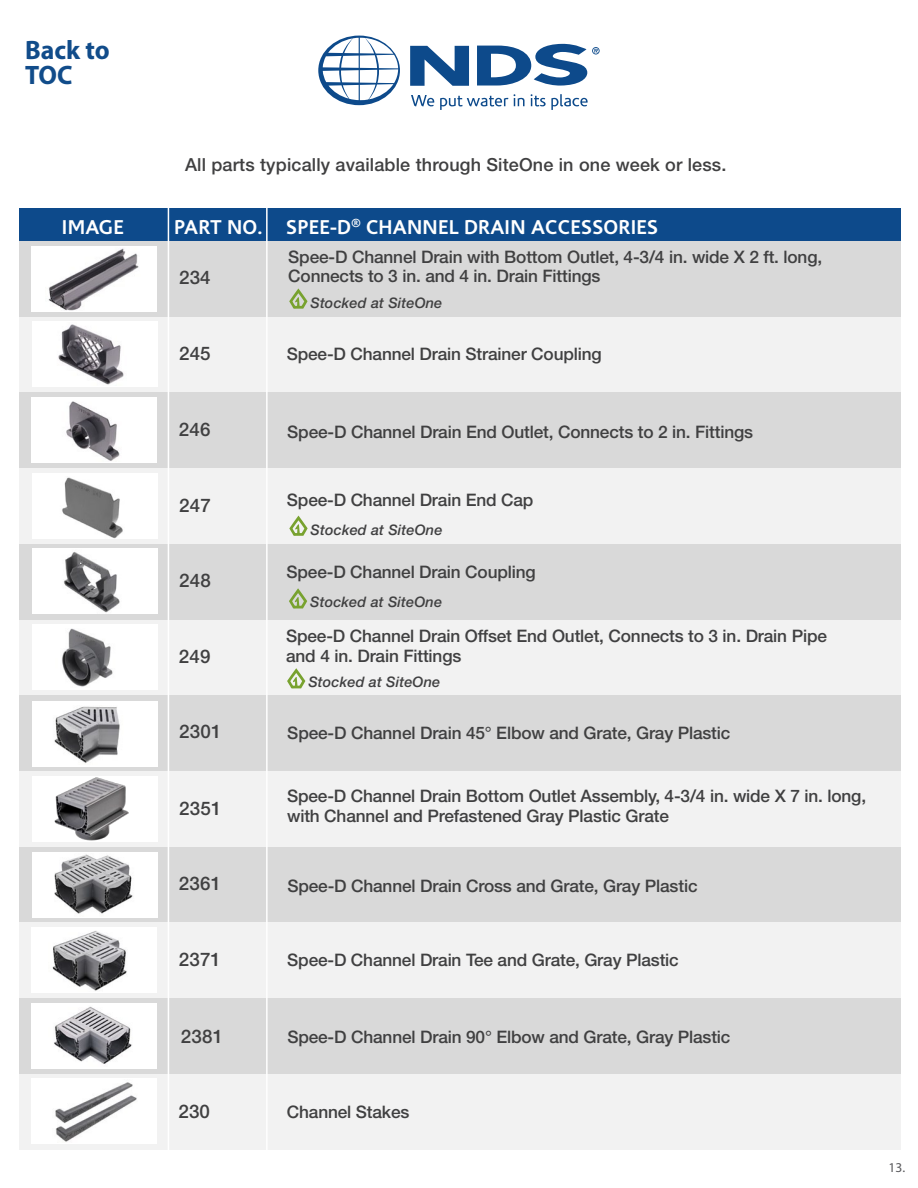
<style>
.page{position:relative;width:918px;height:1188px;background:#fff}
.page>*{position:absolute;margin:0;border:0;box-sizing:border-box;transform-origin:0 0}
.t1{font:700 26.7px/25.5px "Myriad Pro";color:#114c8a}
.t2{font:700 20.25px "Corisande";letter-spacing:.01em;color:#fff}
.t3{font:500 18.75px "Helvetica Neue LT Std";letter-spacing:.01em;color:#404041}
.t4{font:500 18px "Helvetica Neue LT Std";letter-spacing:.01em;color:#404041}
.t5{font:500 17.25px/19.5px "Helvetica Neue LT Std";letter-spacing:-.01em;color:#404041}
.t6{font:italic 500 14.55px "Helvetica Neue LT Std";letter-spacing:.01em;color:#404041}
.t7{font:13.5px "Myriad Pro";color:#59595c}
</style>
<div class="page">
<div style="left:20px;top:241px;width:884px;height:76px;background:#d9d9d9"></div>
<div style="left:32px;top:246px;width:125px;height:66px;background:#fff"></div>
<svg style="left:289px;top:288px;width:19px;height:21px"></svg>
<img style="left:48px;top:248px;width:91px;height:62px">
<div style="left:20px;top:317px;width:884px;height:76px;background:#f2f2f2"></div>
<div style="left:32px;top:321px;width:125px;height:66px;background:#fff"></div>
<img style="left:58px;top:324px;width:66px;height:61px">
<div style="left:19px;top:393px;width:885px;height:75px;background:#d9d9d9"></div>
<div style="left:32px;top:397px;width:125px;height:66px;background:#fff"></div>
<div style="left:20px;top:468px;width:884px;height:76px;background:#f2f2f2"></div>
<div style="left:32px;top:473px;width:125px;height:66px;background:#fff"></div>
<svg style="left:289px;top:516px;width:19px;height:20px"></svg>
<div style="left:20px;top:544px;width:884px;height:76px;background:#d9d9d9"></div>
<div style="left:32px;top:548px;width:125px;height:66px;background:#fff"></div>
<div style="left:20px;top:620px;width:884px;height:75px;background:#f2f2f2"></div>
<div style="left:32px;top:624px;width:125px;height:66px;background:#fff"></div>
<svg style="left:289px;top:588px;width:18px;height:21px"></svg>
<svg style="left:287px;top:668px;width:18px;height:20px"></svg>
<img style="left:66px;top:401px;width:54px;height:60px">
<img style="left:62px;top:477px;width:61px;height:62px">
<img style="left:63px;top:552px;width:57px;height:61px">
<img style="left:62px;top:628px;width:51px;height:59px">
<div style="left:20px;top:695px;width:884px;height:76px;background:#d9d9d9"></div>
<div style="left:32px;top:701px;width:125px;height:65px;background:#fff"></div>
<div style="left:20px;top:771px;width:884px;height:76px;background:#f2f2f2"></div>
<div style="left:32px;top:776px;width:125px;height:65px;background:#fff"></div>
<div style="left:20px;top:847px;width:884px;height:76px;background:#d9d9d9"></div>
<div style="left:32px;top:852px;width:125px;height:65px;background:#fff"></div>
<img style="left:54px;top:706px;width:66px;height:57px">
<img style="left:54px;top:854px;width:79px;height:60px">
<div style="left:20px;top:923px;width:884px;height:75px;background:#f2f2f2"></div>
<div style="left:32px;top:927px;width:125px;height:66px;background:#fff"></div>
<div style="left:19px;top:998px;width:885px;height:76px;background:#d9d9d9"></div>
<div style="left:32px;top:1003px;width:125px;height:66px;background:#fff"></div>
<img style="left:52px;top:931px;width:75px;height:60px">
<img style="left:54px;top:1006px;width:78px;height:58px">
<div style="left:16px;top:209px;width:897px;height:32px;background:#0d4a8b"></div>
<svg style="left:410px;top:46px;width:59px;height:40px"></svg>
<svg style="left:318px;top:36px;width:82px;height:69px"></svg>
<svg style="left:477px;top:44px;width:123px;height:42px"></svg>
<svg style="left:411px;top:95px;width:23px;height:11px"></svg>
<svg style="left:440px;top:96px;width:68px;height:14px"></svg>
<svg style="left:514px;top:94px;width:11px;height:12px"></svg>
<svg style="left:531px;top:94px;width:57px;height:16px"></svg>
<div style="left:19px;top:1074px;width:884px;height:76px;background:#f2f2f2"></div>
<div style="left:31px;top:1078px;width:126px;height:66px;background:#fff"></div>
<img style="left:55px;top:1082px;width:82px;height:60px">
<hr style="left:168px;top:187px;width:1px;height:981px;background:#fff">
<hr style="left:266px;top:189px;width:2px;height:981px;background:#fff">
<div style="left:901px;top:168px;width:17px;height:1020px;background:#fff"></div>
<img style="left:50px;top:777px;width:79px;height:65px">
<h1 class="t1" style="left:25px;top:36px;width:86px">Back to<br>TOC</h1>
<p class="t2" style="left:62px;top:215px;width:63px">IMAGE</p>
<p class="t4" style="left:185px;top:153px;width:543px">All parts typically available through SiteOne in one week or less.</p>
<p class="t2" style="left:174px;top:215px;width:486px">PART NO. SPEE-D<sup>®</sup> CHANNEL DRAIN ACCESSORIES</p>
<p class="t3" style="left:179px;top:267px;width:33px">234</p>
<p class="t5" style="left:288px;top:246px;width:535px">Spee-D Channel Drain with Bottom Outlet, 4-3/4 in. wide X 2 ft. long,<br>Connects to 3 in. and 4 in. Drain Fittings</p>
<p class="t6" style="left:310px;top:294px;width:133px">Stocked at SiteOne</p>
<p class="t3" style="left:179px;top:342px;width:33px">245</p>
<p class="t5" style="left:287px;top:344px;width:316px">Spee-D Channel Drain Strainer Coupling</p>
<p class="t3" style="left:179px;top:418px;width:33px">246</p>
<p class="t5" style="left:287px;top:422px;width:467px">Spee-D Channel Drain End Outlet, Connects to 2 in. Fittings</p>
<p class="t3" style="left:179px;top:494px;width:33px">247</p>
<p class="t5" style="left:287px;top:489px;width:248px">Spee-D Channel Drain End Cap</p>
<p class="t6" style="left:311px;top:521px;width:133px">Stocked at SiteOne</p>
<p class="t3" style="left:179px;top:569px;width:33px">248</p>
<p class="t5" style="left:287px;top:562px;width:251px">Spee-D Channel Drain Coupling</p>
<p class="t6" style="left:310px;top:594px;width:133px">Stocked at SiteOne</p>
<p class="t5" style="left:286px;top:626px;width:542px">Spee-D Channel Drain Offset End Outlet, Connects to 3 in. Drain Pipe and 4 in. Drain Fittings</p>
<p class="t6" style="left:308px;top:674px;width:133px">Stocked at SiteOne</p>
<p class="t3" style="left:179px;top:645px;width:33px">249</p>
<p class="t3" style="left:179px;top:720px;width:44px">2301</p>
<p class="t5" style="left:287px;top:723px;width:445px">Spee-D Channel Drain 45° Elbow and Grate, Gray Plastic</p>
<p class="t3" style="left:179px;top:797px;width:44px">2351</p>
<p class="t5" style="left:287px;top:786px;width:581px">Spee-D Channel Drain Bottom Outlet Assembly, 4-3/4 in. wide X 7 in. long, with Channel and Prefastened Gray Plastic Grate</p>
<p class="t3" style="left:179px;top:873px;width:44px">2361</p>
<p class="t5" style="left:287px;top:876px;width:412px">Spee-D Channel Drain Cross and Grate, Gray Plastic</p>
<p class="t3" style="left:179px;top:948px;width:44px">2371</p>
<p class="t5" style="left:287px;top:950px;width:393px">Spee-D Channel Drain Tee and Grate, Gray Plastic</p>
<p class="t3" style="left:181px;top:1025px;width:44px">2381</p>
<p class="t5" style="left:287px;top:1027px;width:445px">Spee-D Channel Drain 90° Elbow and Grate, Gray Plastic</p>
<p class="t3" style="left:178px;top:1100px;width:33px">230</p>
<p class="t5" style="left:287px;top:1102px;width:124px">Channel Stakes</p>
<p class="t7" style="left:889px;top:1159px;width:18px">13.</p>
</div>
